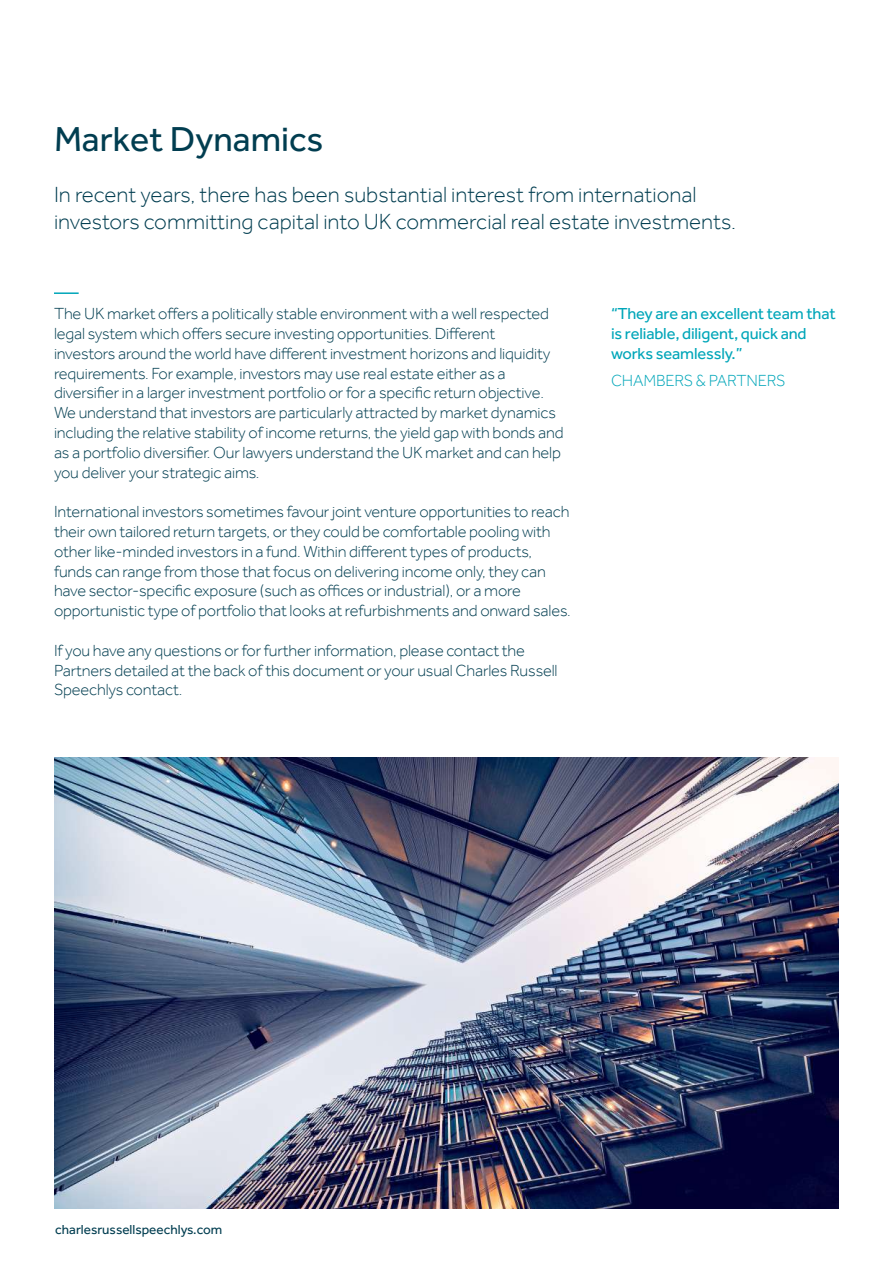
<style>
.page{position:relative;width:893px;height:1263px;background:#fff}
.page>*{position:absolute;margin:0;border:0;box-sizing:border-box;transform-origin:0 0}
.t1{font:35.85px "Effra";color:#013d50}
.t2{font:300 22.5px/27px "Effra";color:#013d50}
.t3{font:300 16.5px/19.8px "Effra";letter-spacing:-.01em;color:#013d50}
.t4{font:16.5px/19.8px "Effra";letter-spacing:-.01em;color:#00a6b9}
.t5{font:300 16.5px "Effra";letter-spacing:-.01em;color:#00a6b9}
.t6{font:13.5px "Effra";color:#013d50}
</style>
<div class="page">
<hr style="left:54px;top:292px;width:25px;height:2px;background:#00a6b9">
<img style="left:54px;top:758px;width:785px;height:451px">
<h1 class="t1" style="left:54px;top:119px;width:271px">Market Dynamics</h1>
<h2 class="t2" style="left:54px;top:181px;width:683px">In recent years, there has been substantial interest from international investors committing capital into UK commercial real estate investments.</h2>
<p class="t3" style="left:54px;top:304px;width:511px">The UK market offers a politically stable environment with a well respected legal system which offers secure investing opportunities. Different<br>investors around the world have different investment horizons and liquidity requirements. For example, investors may use real estate either as a diversifier in a larger investment portfolio or for a specific return objective.<br>We understand that investors are particularly attracted by market dynamics including the relative stability of income returns, the yield gap with bonds and as a portfolio diversifier. Our lawyers understand the UK market and can help you deliver your strategic aims.</p>
<p class="t3" style="left:54px;top:502px;width:518px">International investors sometimes favour joint venture opportunities to reach their own tailored return targets, or they could be comfortable pooling with other like-minded investors in a fund. Within different types of products, funds can range from those that focus on delivering income only, they can have sector-specific exposure (such as offices or industrial), or a more opportunistic type of portfolio that looks at refurbishments and onward sales.</p>
<p class="t3" style="left:54px;top:640px;width:505px">If you have any questions or for further information, please contact the<br>Partners detailed at the back of this document or your usual Charles Russell<br>Speechlys contact.</p>
<p class="t4" style="left:611px;top:304px;width:226px">“They are an excellent team that is reliable, diligent, quick and works seamlessly.”</p>
<p class="t5" style="left:611px;top:370px;width:176px">CHAMBERS &amp; PARTNERS</p>
<p class="t6" style="left:55px;top:1221px;width:168px">charlesrussellspeechlys.com</p>
</div>
